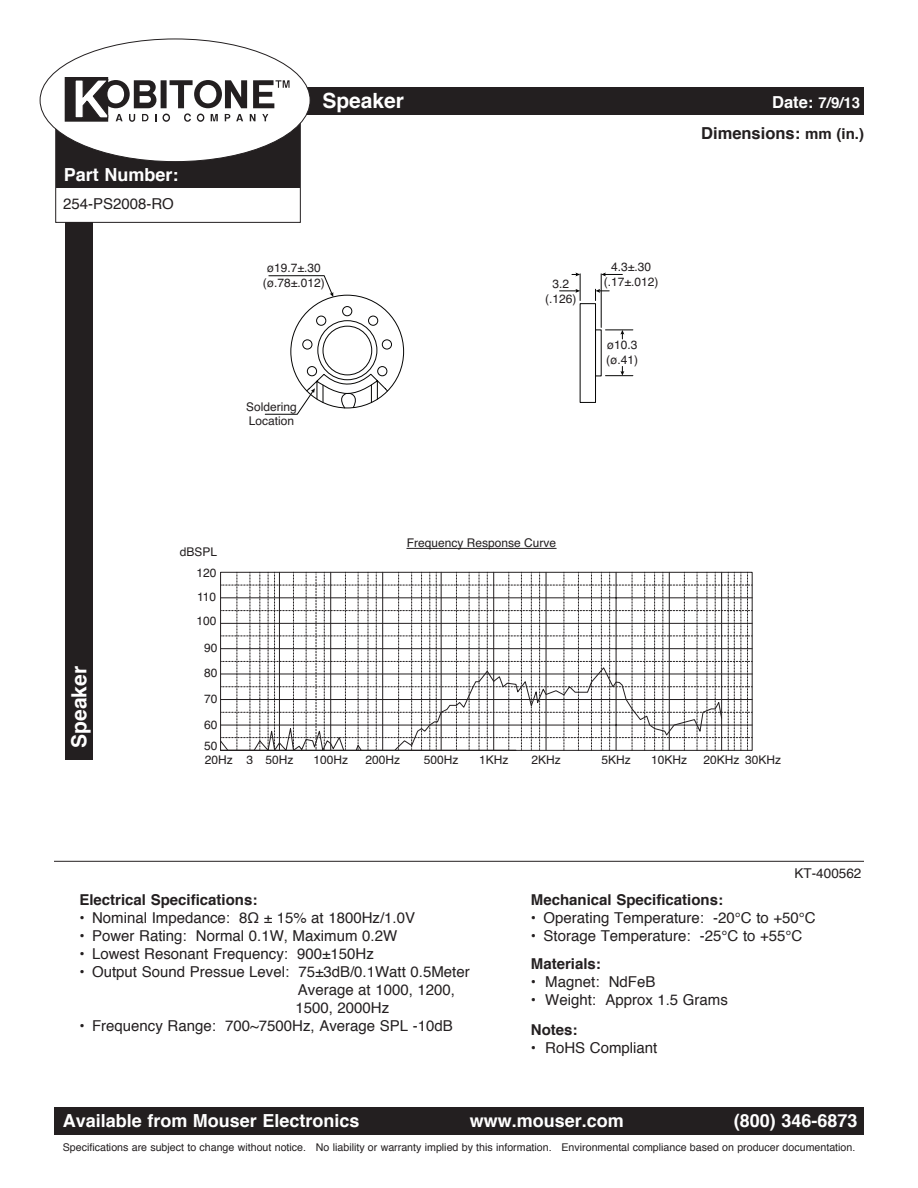
<style>
.page{position:relative;width:918px;height:1188px;background:#fff}
.page>*{position:absolute;margin:0;border:0;box-sizing:border-box;transform-origin:0 0}
.t1{font:700 21px "Helvetica";color:#fff}
.t2{font:700 18px "Helvetica";color:#fff}
.t3{font:700 16.5px "Helvetica";color:#231f20}
.t4{font:15px/18px "Helvetica";color:#231f20}
.t5{font:700 15px "Helvetica";color:#231f20}
.t6{font:700 15px "Helvetica";color:#fff}
.t7{font:13.5px "Helvetica";color:#231f20}
.t8{font:12px/14.4px "Helvetica";color:#231f20}
.t9{font:10.65px "Helvetica";color:#231f20}
.s1{font-size:16.5px}
.s2{font-size:15px}
.s3{font-weight:700}
</style>
<div class="page">
<div style="left:65px;top:186px;width:28px;height:574px;background:#231f20"></div>
<div style="left:56px;top:77px;width:244px;height:145px;background:#fff"></div>
<div style="left:55px;top:77px;width:246px;height:146px;border:1px solid #231f20"></div>
<div style="left:56px;top:123px;width:244px;height:65px;background:#231f20"></div>
<div style="left:55px;top:88px;width:809px;height:27px;background:#231f20"></div>
<div style="left:54px;top:1107px;width:810px;height:27px;background:#231f20"></div>
<div style="left:40px;top:39px;width:270px;height:123px;background:#fff;border-radius:50%"></div>
<div style="left:161px;top:80px;width:6px;height:28px;background:#231f20"></div>
<svg style="left:225px;top:80px;width:22px;height:28px"></svg>
<svg style="left:253px;top:80px;width:37px;height:28px"></svg>
<div style="left:65px;top:78px;width:43px;height:43px;background:#231f20"></div>
<div style="left:65px;top:77px;width:43px;height:45px;border:1px solid #231f20"></div>
<svg style="left:74px;top:78px;width:35px;height:42px"></svg>
<div style="left:102px;top:80px;width:28px;height:28px;background:#231f20;border-radius:50%"></div>
<div style="left:107px;top:85px;width:17px;height:18px;background:#fff;border-radius:50%"></div>
<svg style="left:194px;top:80px;width:28px;height:28px"></svg>
<div style="left:200px;top:85px;width:16px;height:18px;background:#fff;border-radius:50%"></div>
<svg style="left:134px;top:80px;width:22px;height:28px"></svg>
<svg style="left:116px;top:114px;width:7px;height:7px"></svg>
<svg style="left:236px;top:114px;width:7px;height:7px"></svg>
<svg style="left:129px;top:114px;width:6px;height:8px"></svg>
<svg style="left:211px;top:114px;width:7px;height:7px"></svg>
<svg style="left:250px;top:114px;width:6px;height:7px"></svg>
<svg style="left:262px;top:114px;width:6px;height:7px"></svg>
<svg style="left:142px;top:114px;width:6px;height:7px"></svg>
<svg style="left:225px;top:114px;width:5px;height:7px"></svg>
<svg style="left:164px;top:80px;width:39px;height:42px"></svg>
<hr style="left:54px;top:861px;width:810px;height:1px;background:#231f20">
<hr style="left:407px;top:548px;width:149px;height:1px;background:#231f20">
<svg style="left:264px;top:273px;width:369px;height:142px"></svg>
<svg style="left:220px;top:572px;width:532px;height:179px"></svg>
<p class="t2" style="left:64px;top:160px;width:116px">Part Number:</p>
<p class="t4" style="left:63px;top:195px;width:112px">254-PS2008-RO</p>
<h1 class="t1" style="left:322px;top:84px;width:83px">Speaker</h1>
<p class="t8" style="left:263px;top:261px;width:63px;text-align:center">ø19.7±.30 (ø.78±.012)</p>
<p class="t8" style="left:246px;top:399px;width:52px">Soldering<br>Location</p>
<p class="t6" style="left:772px;top:91px;width:90px"><span class="s1">Date:</span> 7/9/13</p>
<p class="t3" style="left:701px;top:119px;width:164px">Dimensions: <span class="s2">mm (in.)</span></p>
<p class="t8" style="left:611px;top:260px;width:41px">4.3±.30</p>
<p class="t8" style="left:552px;top:277px;width:18px">3.2</p>
<p class="t8" style="left:604px;top:275px;width:56px">(.17±.012)</p>
<p class="t8" style="left:545px;top:292px;width:33px">(.126)</p>
<p class="t8" style="left:606px;top:338px;width:34px">ø10.3 (ø.41)</p>
<p class="t8" style="left:180px;top:545px;width:39px">dBSPL</p>
<p class="t8" style="left:197px;top:566px;width:22px">120</p>
<p class="t8" style="left:197px;top:589px;width:21px">110</p>
<p class="t8" style="left:197px;top:614px;width:22px">100</p>
<p class="t8" style="left:204px;top:641px;width:15px">90</p>
<p class="t8" style="left:407px;top:536px;width:151px">Frequency Response Curve</p>
<h1 class="t1" style="left:62px;top:748px;width:83px;rotate:-90deg">Speaker</h1>
<p class="t8" style="left:204px;top:666px;width:15px">80</p>
<p class="t8" style="left:204px;top:691px;width:15px">70</p>
<p class="t8" style="left:204px;top:718px;width:15px">60</p>
<p class="t8" style="left:204px;top:740px;width:91px;line-height:13.8px">50<br>20Hz 3 50Hz</p>
<p class="t8" style="left:313px;top:753px;width:36px">100Hz</p>
<p class="t8" style="left:365px;top:753px;width:36px">200Hz</p>
<p class="t8" style="left:424px;top:753px;width:36px">500Hz</p>
<p class="t8" style="left:479px;top:753px;width:31px">1KHz</p>
<p class="t8" style="left:531px;top:753px;width:31px">2KHz</p>
<p class="t8" style="left:601px;top:753px;width:31px">5KHz</p>
<p class="t8" style="left:651px;top:753px;width:38px">10KHz</p>
<p class="t8" style="left:704px;top:753px;width:79px">20KHz 30KHz</p>
<p class="t7" style="left:795px;top:863px;width:68px">KT-400562</p>
<p class="t5" style="left:79px;top:888px;width:179px">Electrical Specifications:</p>
<p class="t4" style="left:79px;top:910px;width:337px"><span class="s3">•</span> Nominal Impedance: 8Ω ± 15% at 1800Hz/1.0V</p>
<p class="t4" style="left:79px;top:928px;width:319px"><span class="s3">•</span> Power Rating: Normal 0.1W, Maximum 0.2W</p>
<p class="t4" style="left:79px;top:946px;width:296px"><span class="s3">•</span> Lowest Resonant Frequency: 900±150Hz</p>
<p class="t4" style="left:295px;top:964px;width:176px;text-indent:-216px"><span class="s3">•</span> Output Sound Pressue Level: 75±3dB/0.1Watt 0.5Meter<br>Average at 1000, 1200,<br>1500, 2000Hz</p>
<p class="t4" style="left:79px;top:1018px;width:375px"><span class="s3">•</span> Frequency Range: 700~7500Hz, Average SPL -10dB</p>
<p class="t5" style="left:531px;top:888px;width:194px">Mechanical Specifications:</p>
<p class="t4" style="left:531px;top:910px;width:286px"><span class="s3">•</span> Operating Temperature: -20°C to +50°C</p>
<p class="t4" style="left:531px;top:928px;width:273px"><span class="s3">•</span> Storage Temperature: -25°C to +55°C</p>
<p class="t5" style="left:531px;top:952px;width:72px">Materials:</p>
<p class="t4" style="left:531px;top:974px;width:126px"><span class="s3">•</span> Magnet: NdFeB</p>
<p class="t4" style="left:531px;top:992px;width:199px"><span class="s3">•</span> Weight: Approx 1.5 Grams</p>
<p class="t5" style="left:531px;top:1018px;width:48px">Notes:</p>
<p class="t4" style="left:531px;top:1039px;width:128px"><span class="s3">•</span> RoHS Compliant</p>
<p class="t2" style="left:63px;top:1107px;width:298px">Available from Mouser Electronics</p>
<p class="t2" style="left:470px;top:1107px;width:156px">www.mouser.com</p>
<p class="t2" style="left:734px;top:1107px;width:125px">(800) 346-6873</p>
<p class="t9" style="left:63px;top:1139px;width:794px">Specifications are subject to change without notice. No liability or warranty implied by this information. Environmental compliance based on producer documentation.</p>
</div>
